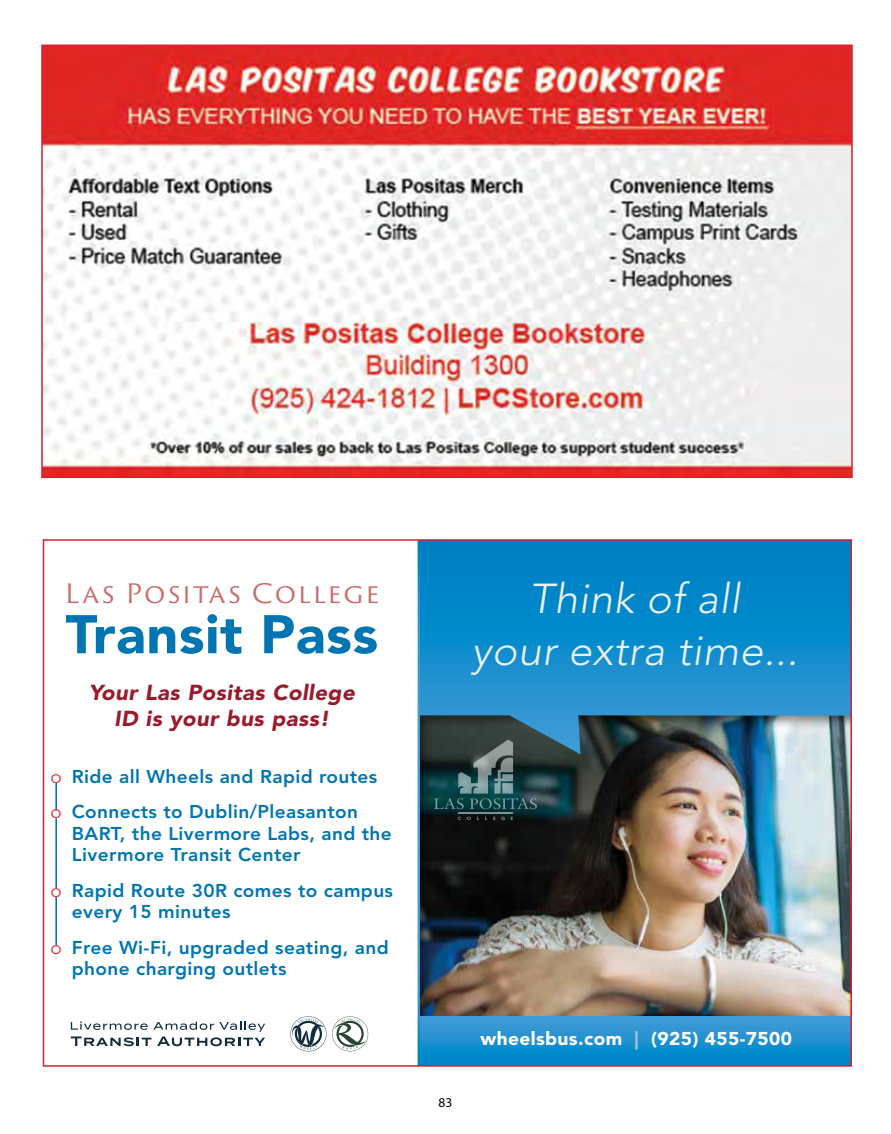
<style>
.page{position:relative;width:891px;height:1134px;background:#fff}
.page>*{position:absolute;margin:0;border:0;box-sizing:border-box;transform-origin:0 0}
.t1{font:900 53.85px "Avenir LT Std";letter-spacing:.01em;color:#0075b1}
.t2{font:italic 300 41.55px/52.3px "Avenir LT Std";letter-spacing:.01em;color:#e9f1f3;text-align:center}
.t3{font:26.1px "Trajan Sans Pro";letter-spacing:.07em;color:#c96e6c}
.t4{font:italic 900 21.6px/26.1px "Avenir LT Std";letter-spacing:.02em;color:#991b2c;text-align:center}
.t5{font:800 18.45px/21.6px "Avenir LT Std";letter-spacing:.02em;color:#0075b1}
.t6{font:900 18.45px "Avenir LT Std";letter-spacing:.02em;color:#fff}
.t7{font:13.5px "Myriad Pro";color:#000}
.s1{font-weight:400;color:#db383d}
.s2{color:#99c8e0}
</style>
<div class="page">
<img style="left:44px;top:48px;width:806px;height:427px">
<div style="left:41px;top:45px;width:812px;height:433px;border:2px solid #d61f30"></div>
<hr style="left:55px;top:783px;width:2px;height:27px;background:#0075b1">
<hr style="left:55px;top:818px;width:2px;height:71px;background:#0075b1">
<hr style="left:55px;top:897px;width:2px;height:49px;background:#0075b1">
<div style="left:418px;top:711px;width:433px;height:333px;background:#000;opacity:.5"></div>
<div style="left:418px;top:1016px;width:433px;height:50px;background:linear-gradient(to bottom,#449cd6,#0085c8)"></div>
<svg style="left:420px;top:542px;width:429px;height:212px;background:#1782ba"></svg>
<hr style="left:458px;top:813px;width:55px;height:1px;background:#fff">
<svg style="left:467px;top:817px;width:4px;height:3px"></svg>
<svg style="left:493px;top:817px;width:12px;height:3px"></svg>
<svg style="left:434px;top:740px;width:103px;height:69px;background:#355253"></svg>
<svg style="left:332px;top:1016px;width:36px;height:35px"></svg>
<svg style="left:290px;top:1016px;width:36px;height:35px"></svg>
<svg style="left:71px;top:1021px;width:194px;height:25px"></svg>
<hr style="left:418px;top:540px;width:2px;height:526px;background:#fff">
<h3 class="t3" style="left:64px;top:575px;width:316px">Las Positas College</h3>
<h1 class="t1" style="left:66px;top:602px;width:314px">Transit Pass</h1>
<p class="t4" style="left:89px;top:680px;width:267px">Your Las Positas College<br>ID is your bus pass!</p>
<p class="t5" style="left:50px;top:759px;width:328px;line-height:35.4px"><span class="s1">o</span> Ride all Wheels and Rapid routes <span class="s1">o</span> Connects to Dublin/Pleasanton</p>
<p class="t5" style="left:72px;top:823px;width:321px">BART, the Livermore Labs, and the<br>Livermore Transit Center</p>
<p class="t5" style="left:72px;top:880px;width:323px;text-indent:-21px"><span class="s1">o</span> Rapid Route 30R comes to campus every 15 minutes</p>
<p class="t5" style="left:72px;top:936px;width:318px;text-indent:-21px"><span class="s1">o</span> Free Wi-Fi, upgraded seating, and phone charging outlets</p>
<h2 class="t2" style="left:472px;top:573px;width:328px">Think of all<br>your extra time...</h2>
<p class="t7" style="left:439px;top:1094px;width:15px">83</p>
<p class="t6" style="left:481px;top:1027px;width:313px">wheelsbus.com <span class="s2">|</span> (925) 455-7500</p>
</div>
